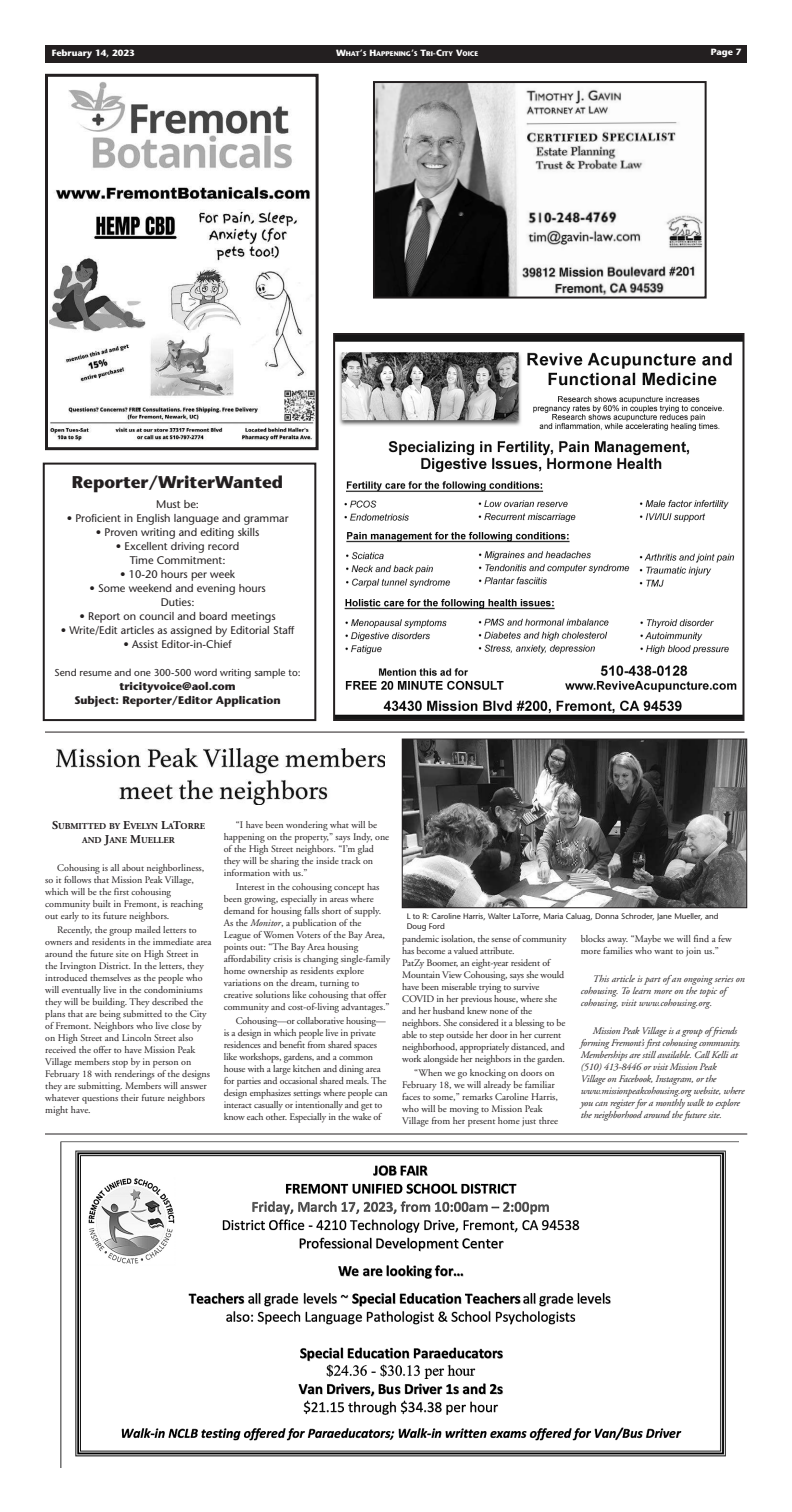
<style>
.page{position:relative;width:792px;height:1512px;background:#fff}
.page>*{position:absolute;margin:0;border:0;box-sizing:border-box;transform-origin:0 0}
.t1{font:700 17px "Stone Sans";color:#231f20}
.t2{font:11px/14px "Stone Sans";color:#231f20;text-align:center}
.t3{font:700 11px/14px "Stone Sans";color:#231f20;text-align:center}
.t4{font:10px/12px "Adobe Garamond";color:#231f20}
.t5{font:italic 10px/12px "Adobe Garamond";letter-spacing:-.015em;color:#231f20}
.t6{font:10px "Stone Sans";color:#231f20}
.t7{font:700 9px/14px "Adobe Garamond";color:#231f20;text-align:center}
.t8{font:700 9px "Stone Sans";color:#fff}
.t9{font:8px/10px "Stone Sans";color:#231f20}
.t10{font:700 6.8px "Stone Sans";color:#fff}
.s1{font-size:9px}
.s2{font-size:12px}
.s3{font-style:italic}
</style>
<div class="page">
<div style="left:45px;top:45px;width:702px;height:18px;background:#231f20"></div>
<img style="left:376px;top:84px;width:327px;height:212px">
<div style="left:373px;top:81px;width:334px;height:218px;border:2px solid #231f20"></div>
<img style="left:336px;top:336px;width:405px;height:382px">
<div style="left:333px;top:333px;width:411px;height:388px;border:2px solid #231f20"></div>
<img style="left:49px;top:82px;width:266px;height:359px">
<div style="left:45px;top:74px;width:274px;height:376px;border:3px solid #231f20"></div>
<div style="left:43px;top:463px;width:273px;height:258px;border:2px solid #231f20"></div>
<hr style="left:45px;top:732px;width:699px;height:1px;background:#231f20">
<img style="left:60px;top:1141px;width:678px;height:327px">
<img style="left:404px;top:741px;width:341px;height:165px">
<div style="left:402px;top:739px;width:345px;height:169px;border:1px solid #231f20"></div>
<img style="left:57px;top:749px;width:327px;height:55px">
<hr style="left:45px;top:1134px;width:702px;height:1px;background:#231f20">
<p class="t8" style="left:52px;top:49px;width:84px">February 14, 2023</p>
<p class="t10" style="left:336px;top:51px;width:144px"><span class="s1">W</span>HAT<span class="s1">’</span>S <span class="s1">H</span>APPENING<span class="s1">’</span>S <span class="s1">T</span>RI<span class="s1">-C</span>ITY <span class="s1">V</span>OICE</p>
<p class="t8" style="left:711px;top:48px;width:32px">Page 7</p>
<h1 class="t1" style="left:72px;top:475px;width:213px">Reporter/WriterWanted</h1>
<p class="t2" style="left:156px;top:498px;width:44px">Must be:</p>
<p class="t2" style="left:67px;top:512px;width:223px">• Proficient in English language and grammar</p>
<p class="t2" style="left:96px;top:526px;width:165px">• Proven writing and editing skills</p>
<p class="t2" style="left:116px;top:540px;width:125px">• Excellent driving record<br>Time Commitment:</p>
<p class="t2" style="left:120px;top:568px;width:117px">• 10-20 hours per week</p>
<p class="t2" style="left:89px;top:582px;width:178px">• Some weekend and evening hours<br>Duties:</p>
<p class="t2" style="left:80px;top:610px;width:198px">• Report on council and board meetings</p>
<p class="t2" style="left:61px;top:624px;width:235px">• Write/Edit articles as assigned by Editorial Staff</p>
<p class="t2" style="left:124px;top:638px;width:110px">• Assist Editor-in-Chief</p>
<p class="t6" style="left:55px;top:668px;width:247px">Send resume and one 300-500 word writing sample to:</p>
<p class="t3" style="left:74px;top:680px;width:208px">tricityvoice@aol.com<br>Subject: Reporter/Editor Application</p>
<p class="t7" style="left:52px;top:820px;width:155px"><span class="s2">S</span>UBMITTED BY <span class="s2">E</span>VELYN <span class="s2">L</span>A<span class="s2">T</span>ORRE<br>AND <span class="s2">J</span>ANE <span class="s2">M</span>UELLER</p>
<p class="t4" style="left:45px;top:863px;width:161px;text-indent:12px">Cohousing is all about neighborliness, so it follows that Mission Peak Village, which will be the first cohousing community built in Fremont, is reaching out early to its future neighbors.</p>
<p class="t4" style="left:45px;top:925px;width:168px;text-indent:12px">Recently, the group mailed letters to owners and residents in the immediate area around the future site on High Street in the Irvington District. In the letters, they introduced themselves as the people who will eventually live in the condominiums they will be building. They described the plans that are being submitted to the City of Fremont. Neighbors who live close by on High Street and Lincoln Street also received the offer to have Mission Peak Village members stop by in person on February 18 with renderings of the designs they are submitting. Members will answer whatever questions their future neighbors might have.</p>
<p class="t4" style="left:224px;top:819px;width:167px;text-indent:12px">“I have been wondering what will be happening on the property,” says Indy, one of the High Street neighbors. “I’m glad they will be sharing the inside track on information with us.”</p>
<p class="t4" style="left:224px;top:881px;width:168px;text-indent:12px">Interest in the cohousing concept has been growing, especially in areas where demand for housing falls short of supply.<br>As the <span class="s3">Monitor</span>, a publication of the League of Women Voters of the Bay Area, points out: “The Bay Area housing affordability crisis is changing single-family home ownership as residents explore variations on the dream, turning to creative solutions like cohousing that offer community and cost-of-living advantages.”</p>
<p class="t4" style="left:224px;top:1015px;width:165px;text-indent:12px">Cohousing—or collaborative housing— is a design in which people live in private residences and benefit from shared spaces like workshops, gardens, and a common house with a large kitchen and dining area for parties and occasional shared meals. The design emphasizes settings where people can interact casually or intentionally and get to know each other. Especially in the wake of</p>
<p class="t9" style="left:407px;top:913px;width:313px">L to R: Caroline Harris, Walter LaTorre, Maria Caluag, Donna Schroder, Jane Mueller, and<br>Doug Ford</p>
<p class="t4" style="left:402px;top:934px;width:166px">pandemic isolation, the sense of community has become a valued attribute.<br>PatZy Boomer, an eight-year resident of Mountain View Cohousing, says she would have been miserable trying to survive COVID in her previous house, where she and her husband knew none of the neighbors. She considered it a blessing to be able to step outside her door in her current neighborhood, appropriately distanced, and work alongside her neighbors in the garden.</p>
<p class="t4" style="left:402px;top:1068px;width:157px;text-indent:12px">“When we go knocking on doors on February 18, we will already be familiar faces to some,” remarks Caroline Harris, who will be moving to Mission Peak Village from her present home just three</p>
<p class="t4" style="left:581px;top:934px;width:152px">blocks away. “Maybe we will find a few more families who want to join us.”</p>
<p class="t5" style="left:581px;top:974px;width:166px;text-indent:12px">This article is part of an ongoing series on cohousing. To learn more on the topic of cohousing, visit www.cohousing.org.</p>
<p class="t5" style="left:581px;top:1026px;width:165px;text-indent:12px">Mission Peak Village is a group of friends forming Fremont’s first cohousing community.<br>Memberships are still available. Call Kelli at (510) 413-8446 or visit Mission Peak<br>Village on Facebook, Instagram, or the www.missionpeakcohousing.org website, where you can register for a monthly walk to explore the neighborhood around the future site.</p>
</div>
